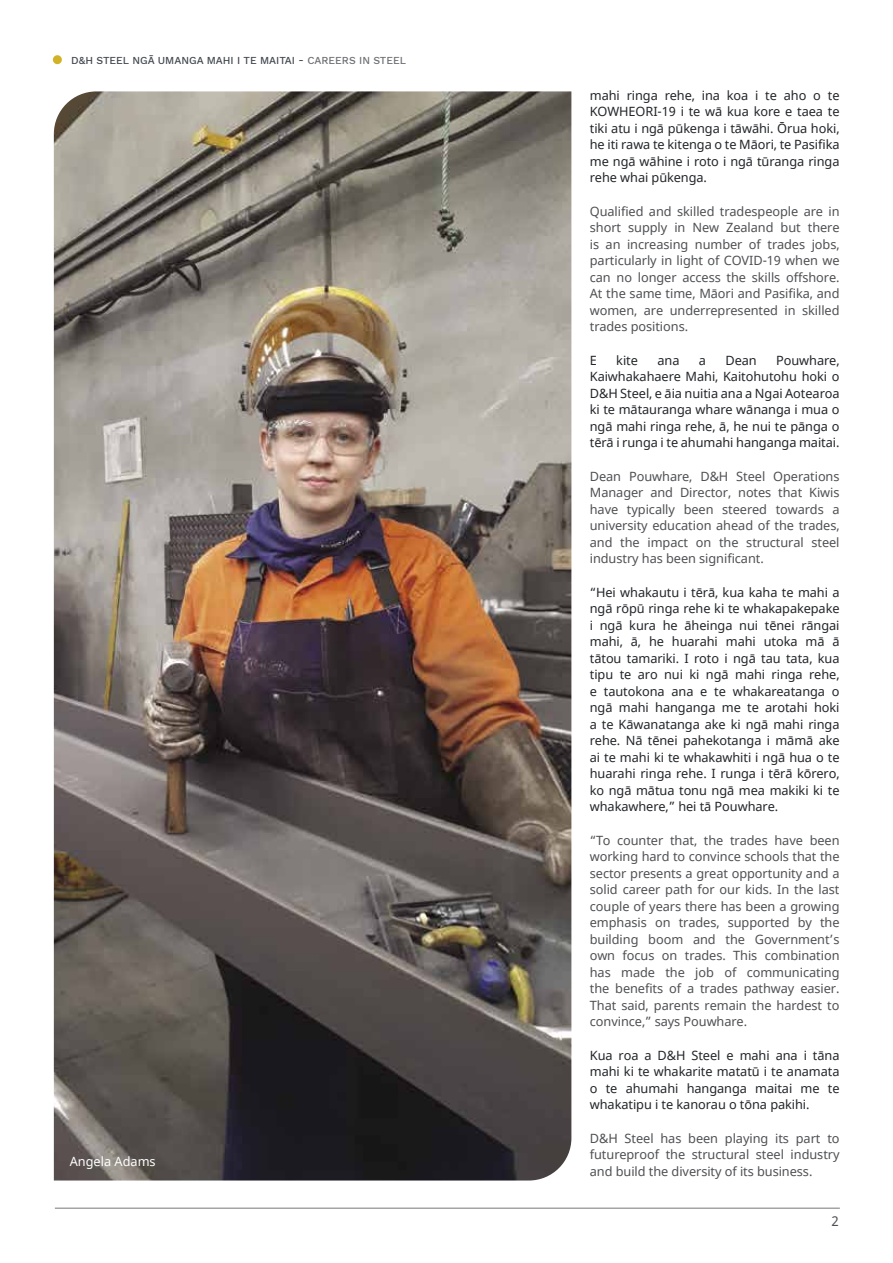
<style>
.page{position:relative;width:893px;height:1263px;background:#fff}
.page>*{position:absolute;margin:0;border:0;box-sizing:border-box;transform-origin:0 0}
.t1{font:13.5px "Noto Sans";color:#4f5053}
.t2{font:12.75px/16.5px "Noto Sans";letter-spacing:-.005em;color:#4f5053;text-align:justify}
.t3{font:12.75px/16.5px "Noto Sans";letter-spacing:-.005em;color:#222529;text-align:justify}
.t4{font:12.75px "Noto Sans";color:#fff}
.t5{font:500 10.5px "Work Sans";color:#42484f}
.s1{color:#6e6f73}
</style>
<div class="page">
<img style="left:54px;top:91px;width:517px;height:1089px">
<hr style="left:55px;top:1207px;width:785px;height:2px;background:#484848">
<div style="left:53px;top:55px;width:9px;height:9px;background:#d2b327;border-radius:50%"></div>
<p class="t5" style="left:71px;top:53px;width:336px">D&amp;H STEEL NGĀ UMANGA MAHI I TE MAITAI - <span class="s1">CAREERS IN STEEL</span></p>
<p class="t4" style="left:70px;top:1152px;width:87px">Angela Adams</p>
<p class="t3" style="left:590px;top:87px;width:251px">mahi ringa rehe, ina koa i te aho o te KOWHEORI-19 i te wā kua kore e taea te tiki atu i ngā pūkenga i tāwāhi. Ōrua hoki, he iti rawa te kitenga o te Māori, te Pasifika me ngā wāhine i roto i ngā tūranga ringa rehe whai pūkenga.</p>
<p class="t2" style="left:590px;top:203px;width:251px">Qualified and skilled tradespeople are in short supply in New Zealand but there is an increasing number of trades jobs, particularly in light of COVID-19 when we can no longer access the skills offshore.<br>At the same time, Māori and Pasifika, and women, are underrepresented in skilled trades positions.</p>
<p class="t3" style="left:590px;top:352px;width:9px">E</p>
<p class="t3" style="left:616px;top:352px;width:23px">kite</p>
<p class="t3" style="left:657px;top:352px;width:24px">ana</p>
<p class="t3" style="left:699px;top:352px;width:9px">a</p>
<p class="t3" style="left:725px;top:352px;width:33px">Dean</p>
<p class="t3" style="left:590px;top:352px;width:251px;text-indent:186px">Pouwhare, Kaiwhakahaere Mahi, Kaitohutohu hoki o D&amp;H Steel, e āia nuitia ana a Ngai Aotearoa ki te mātauranga whare wānanga i mua o ngā mahi ringa rehe, ā, he nui te pānga o tērā i runga i te ahumahi hanganga maitai.</p>
<p class="t2" style="left:590px;top:468px;width:251px">Dean Pouwhare, D&amp;H Steel Operations Manager and Director, notes that Kiwis have typically been steered towards a university education ahead of the trades, and the impact on the structural steel industry has been significant.</p>
<p class="t3" style="left:590px;top:584px;width:251px">“Hei whakautu i tērā, kua kaha te mahi a ngā rōpū ringa rehe ki te whakapakepake i ngā kura he āheinga nui tēnei rāngai mahi, ā, he huarahi mahi utoka mā ā tātou tamariki. I roto i ngā tau tata, kua tipu te aro nui ki ngā mahi ringa rehe, e tautokona ana e te whakareatanga o ngā mahi hanganga me te arotahi hoki a te Kāwanatanga ake ki ngā mahi ringa rehe. Nā tēnei pahekotanga i māmā ake ai te mahi ki te whakawhiti i ngā hua o te huarahi ringa rehe. I runga i tērā kōrero, ko ngā mātua tonu ngā mea makiki ki te whakawhere,” hei tā Pouwhare.</p>
<p class="t2" style="left:590px;top:832px;width:251px">“To counter that, the trades have been working hard to convince schools that the sector presents a great opportunity and a solid career path for our kids. In the last couple of years there has been a growing emphasis on trades, supported by the building boom and the Government’s own focus on trades. This combination has made the job of communicating the benefits of a trades pathway easier.<br>That said, parents remain the hardest to convince,” says Pouwhare.</p>
<p class="t3" style="left:590px;top:1047px;width:251px">Kua roa a D&amp;H Steel e mahi ana i tāna mahi ki te whakarite matatū i te anamata o te ahumahi hanganga maitai me te whakatipu i te kanorau o tōna pakihi.</p>
<p class="t2" style="left:590px;top:1130px;width:251px">D&amp;H Steel has been playing its part to futureproof the structural steel industry and build the diversity of its business.</p>
<p class="t1" style="left:831px;top:1212px;width:9px">2</p>
</div>
